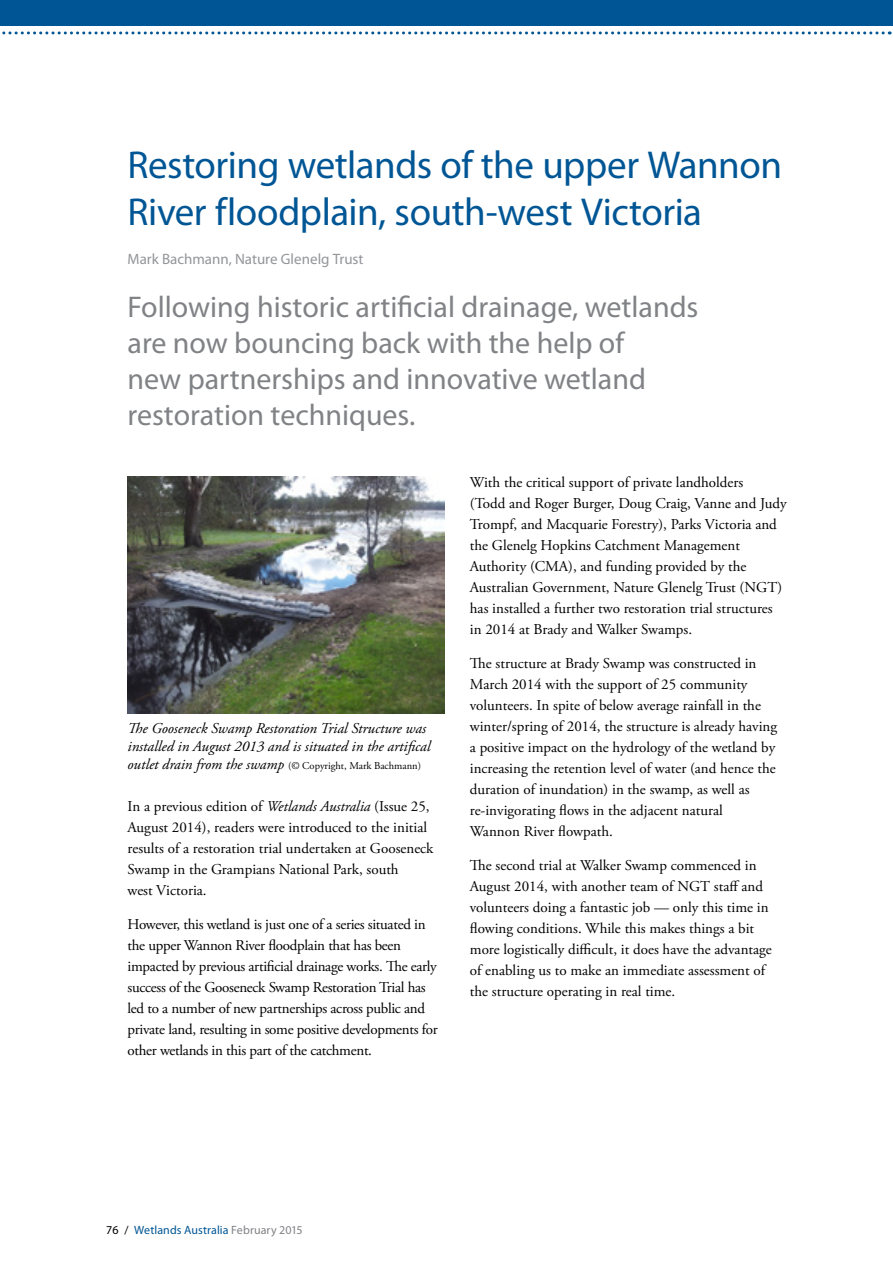
<style>
.page{position:relative;width:893px;height:1263px;background:#fff}
.page>*{position:absolute;margin:0;border:0;box-sizing:border-box;transform-origin:0 0}
._01__HEADING_1{font:39px/46.5px "Myriad Pro";letter-spacing:-.01em;color:#005695}
.INTRO_PARA{font:30px/36px "Myriad Pro";color:#808285}
._05__BODY_TEXT{font:15px/21px "Adobe Garamond Pro";color:#000}
._05__BODY_TEXT-2{font:15px/21px "Adobe Garamond Pro";letter-spacing:-.02em;color:#000}
.t1{font:italic 15px/18px "Adobe Garamond Pro";color:#000}
.AUTHOR{font:15px "Myriad Pro";color:#939598}
.t2{font:12px "Myriad Pro";letter-spacing:.005em;color:#005695}
.t3{font:10.5px "Adobe Garamond Pro";color:#000}
.s1{font-style:italic;font-size:15px}
.s2{font-style:italic}
.s3{color:#000}
.s4{color:#808285}
</style>
<div class="page">
<svg style="left:2px;top:31px;width:881px;height:3px"></svg>
<div style="left:0;top:0;width:893px;height:26px;background:#005695"></div>
<img style="left:128px;top:476px;width:316px;height:238px">
<p class="_01__HEADING_1" style="left:128px;top:141px;width:656px">Restoring wetlands of the upper Wannon<br>River floodplain, south-west Victoria</p>
<p class="AUTHOR" style="left:128px;top:250px;width:237px">Mark Bachmann, Nature Glenelg Trust</p>
<p class="INTRO_PARA" style="left:128px;top:288px;width:572px">Following historic artificial drainage, wetlands are now bouncing back with the help of<br>new partnerships and innovative wetland restoration techniques.</p>
<p class="t1" style="left:128px;top:720px;width:305px">The Gooseneck Swamp Restoration Trial Structure was installed in August 2013 and is situated in the artifical</p>
<p class="t3" style="left:128px;top:760px;width:295px"><span class="s1">outlet drain from the swamp</span> (© Copyright, Mark Bachmann)</p>
<p class="_05__BODY_TEXT" style="left:128px;top:797px;width:307px">In a previous edition of <span class="s2">Wetlands Australia</span> (Issue 25, August 2014), readers were introduced to the initial results of a restoration trial undertaken at Gooseneck Swamp in the Grampians National Park, south<br>west Victoria.</p>
<p class="_05__BODY_TEXT-2" style="left:128px;top:914px;width:312px">However, this wetland is just one of a series situated in the upper Wannon River floodplain that has been impacted by previous artificial drainage works. The early success of the Gooseneck Swamp Restoration Trial has led to a number of new partnerships across public and private land, resulting in some positive developments for other wetlands in this part of the catchment.</p>
<p class="_05__BODY_TEXT" style="left:470px;top:472px;width:318px">With the critical support of private landholders<br>(Todd and Roger Burger, Doug Craig, Vanne and Judy Trompf, and Macquarie Forestry), Parks Victoria and the Glenelg Hopkins Catchment Management Authority (CMA), and funding provided by the Australian Government, Nature Glenelg Trust (NGT) has installed a further two restoration trial structures in 2014 at Brady and Walker Swamps.</p>
<p class="_05__BODY_TEXT" style="left:470px;top:653px;width:309px">The structure at Brady Swamp was constructed in March 2014 with the support of 25 community volunteers. In spite of below average rainfall in the winter/spring of 2014, the structure is already having a positive impact on the hydrology of the wetland by increasing the retention level of water (and hence the duration of inundation) in the swamp, as well as re-invigorating flows in the adjacent natural<br>Wannon River flowpath.</p>
<p class="_05__BODY_TEXT" style="left:470px;top:855px;width:303px">The second trial at Walker Swamp commenced in August 2014, with another team of NGT staff and volunteers doing a fantastic job — only this time in flowing conditions. While this makes things a bit more logistically difficult, it does have the advantage of enabling us to make an immediate assessment of the structure operating in real time.</p>
<p class="t2" style="left:106px;top:1223px;width:198px"><span class="s3">76 /</span> Wetlands Australia <span class="s4">February 2015</span></p>
</div>
